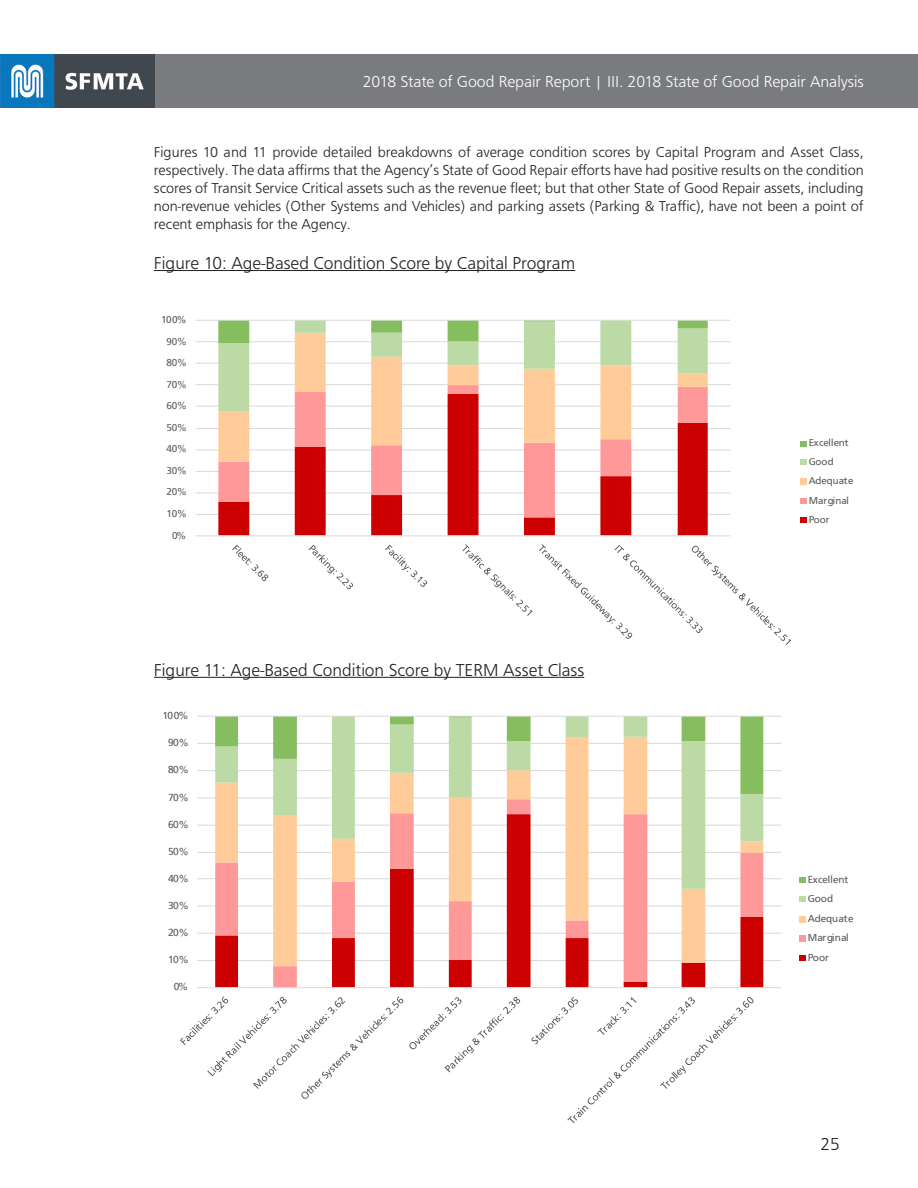
<style>
.page{position:relative;width:918px;height:1188px;background:#fff}
.page>*{position:absolute;margin:0;border:0;box-sizing:border-box;transform-origin:0 0}
.Figure_Heading{font:300 18px "Graphein Pro";color:#231f20}
.t1{font:300 16.5px "Graphein Pro";color:#fff}
.t2{font:300 15px/18px "Graphein Pro";letter-spacing:-.005em;color:#231f20;text-align:justify}
.t3{font:10.5px "Graphein Pro";letter-spacing:-.02em;color:#595959}
.t4{font:10.5px/19.5px "Graphein Pro";letter-spacing:.005em;color:#595959}
.t5{font:10.35px "Graphein Pro";letter-spacing:-.02em;color:#595959}
.t6{font:10.35px/19px "Graphein Pro";letter-spacing:.005em;color:#595959}
</style>
<div class="page">
<div style="left:0;top:54px;width:918px;height:54px;background:#7a7b7e"></div>
<img style="left:0;top:54px;width:155px;height:54px">
<hr style="left:154px;top:270px;width:421px;height:1px;background:#231f20">
<hr style="left:154px;top:677px;width:430px;height:1px;background:#231f20">
<hr style="left:196px;top:514px;width:534px;height:1px;background:#d9d9d9">
<hr style="left:196px;top:492px;width:534px;height:1px;background:#d9d9d9">
<hr style="left:196px;top:471px;width:534px;height:1px;background:#d9d9d9">
<hr style="left:196px;top:450px;width:534px;height:1px;background:#d9d9d9">
<hr style="left:196px;top:428px;width:534px;height:1px;background:#d9d9d9">
<hr style="left:196px;top:406px;width:534px;height:1px;background:#d9d9d9">
<hr style="left:196px;top:384px;width:534px;height:1px;background:#d9d9d9">
<hr style="left:196px;top:363px;width:534px;height:1px;background:#d9d9d9">
<hr style="left:196px;top:341px;width:534px;height:1px;background:#d9d9d9">
<hr style="left:196px;top:320px;width:534px;height:1px;background:#d9d9d9">
<svg style="left:218px;top:517px;width:490px;height:18px"></svg>
<svg style="left:218px;top:462px;width:490px;height:55px"></svg>
<svg style="left:218px;top:412px;width:490px;height:50px"></svg>
<svg style="left:218px;top:343px;width:490px;height:69px"></svg>
<svg style="left:218px;top:321px;width:490px;height:22px"></svg>
<hr style="left:196px;top:535px;width:534px;height:1px;background:#d9d9d9">
<svg style="left:232px;top:545px;width:37px;height:36px"></svg>
<svg style="left:308px;top:545px;width:45px;height:45px"></svg>
<svg style="left:385px;top:545px;width:43px;height:42px"></svg>
<svg style="left:462px;top:544px;width:329px;height:101px"></svg>
<svg style="left:800px;top:441px;width:6px;height:5px"></svg>
<svg style="left:800px;top:460px;width:6px;height:5px"></svg>
<svg style="left:800px;top:479px;width:6px;height:6px"></svg>
<svg style="left:800px;top:498px;width:6px;height:6px"></svg>
<svg style="left:800px;top:517px;width:6px;height:6px"></svg>
<hr style="left:197px;top:960px;width:584px;height:1px;background:#d9d9d9">
<hr style="left:197px;top:933px;width:584px;height:1px;background:#d9d9d9">
<hr style="left:197px;top:906px;width:584px;height:1px;background:#d9d9d9">
<hr style="left:197px;top:878px;width:584px;height:1px;background:#d9d9d9">
<hr style="left:197px;top:852px;width:584px;height:1px;background:#d9d9d9">
<hr style="left:197px;top:825px;width:584px;height:1px;background:#d9d9d9">
<hr style="left:197px;top:797px;width:584px;height:1px;background:#d9d9d9">
<hr style="left:197px;top:770px;width:584px;height:1px;background:#d9d9d9">
<hr style="left:197px;top:743px;width:584px;height:1px;background:#d9d9d9">
<hr style="left:197px;top:716px;width:584px;height:1px;background:#d9d9d9">
<svg style="left:215px;top:966px;width:548px;height:21px"></svg>
<svg style="left:215px;top:889px;width:548px;height:77px"></svg>
<svg style="left:215px;top:794px;width:548px;height:95px"></svg>
<svg style="left:215px;top:717px;width:548px;height:77px"></svg>
<hr style="left:197px;top:987px;width:584px;height:1px;background:#d9d9d9">
<svg style="left:180px;top:996px;width:341px;height:103px"></svg>
<svg style="left:531px;top:996px;width:223px;height:127px"></svg>
<svg style="left:799px;top:877px;width:6px;height:6px"></svg>
<svg style="left:799px;top:897px;width:6px;height:5px"></svg>
<svg style="left:799px;top:916px;width:6px;height:6px"></svg>
<div style="left:799px;top:935px;width:6px;height:7px;background:#f99"></div>
<svg style="left:799px;top:956px;width:6px;height:5px"></svg>
<p class="t1" style="left:363px;top:73px;width:503px">2018 State of Good Repair Report | III. 2018 State of Good Repair Analysis</p>
<p class="t2" style="left:154px;top:143px;width:711px">Figures 10 and 11 provide detailed breakdowns of average condition scores by Capital Program and Asset Class, respectively. The data affirms that the Agency’s State of Good Repair efforts have had positive results on the condition scores of Transit Service Critical assets such as the revenue fleet; but that other State of Good Repair assets, including non-revenue vehicles (Other Systems and Vehicles) and parking assets (Parking &amp; Traffic), have not been a point of recent emphasis for the Agency.</p>
<p class="Figure_Heading" style="left:154px;top:253px;width:423px">Figure 10: Age-Based Condition Score by Capital Program</p>
<p class="t5" style="left:161px;top:314px;width:26px">100%</p>
<p class="t5" style="left:167px;top:335px;width:21px">90%</p>
<p class="t5" style="left:167px;top:357px;width:21px">80%</p>
<p class="t5" style="left:167px;top:378px;width:21px">70%</p>
<p class="t5" style="left:167px;top:400px;width:21px">60%</p>
<p class="t5" style="left:167px;top:421px;width:21px">50%</p>
<p class="t5" style="left:167px;top:443px;width:21px">40%</p>
<p class="t5" style="left:167px;top:465px;width:21px">30%</p>
<p class="t5" style="left:167px;top:486px;width:21px">20%</p>
<p class="t5" style="left:167px;top:508px;width:21px">10%</p>
<p class="t5" style="left:172px;top:529px;width:15px">0%</p>
<p class="Figure_Heading" style="left:154px;top:660px;width:432px">Figure 11: Age-Based Condition Score by TERM Asset Class</p>
<p class="t3" style="left:162px;top:710px;width:27px">100%</p>
<p class="t3" style="left:168px;top:737px;width:21px">90%</p>
<p class="t3" style="left:168px;top:764px;width:21px">80%</p>
<p class="t3" style="left:168px;top:791px;width:21px">70%</p>
<p class="t3" style="left:168px;top:818px;width:21px">60%</p>
<p class="t3" style="left:168px;top:845px;width:21px">50%</p>
<p class="t3" style="left:168px;top:872px;width:21px">40%</p>
<p class="t3" style="left:168px;top:900px;width:21px">30%</p>
<p class="t3" style="left:168px;top:927px;width:21px">20%</p>
<p class="t3" style="left:168px;top:954px;width:21px">10%</p>
<p class="t3" style="left:174px;top:981px;width:15px">0%</p>
<p class="t6" style="left:809px;top:433px;width:46px">Excellent<br>Good<br>Adequate<br>Marginal<br>Poor</p>
<p class="t4" style="left:808px;top:870px;width:47px">Excellent<br>Good<br>Adequate<br>Marginal<br>Poor</p>
<p class="Figure_Heading" style="left:821px;top:1134px;width:21px">25</p>
</div>
